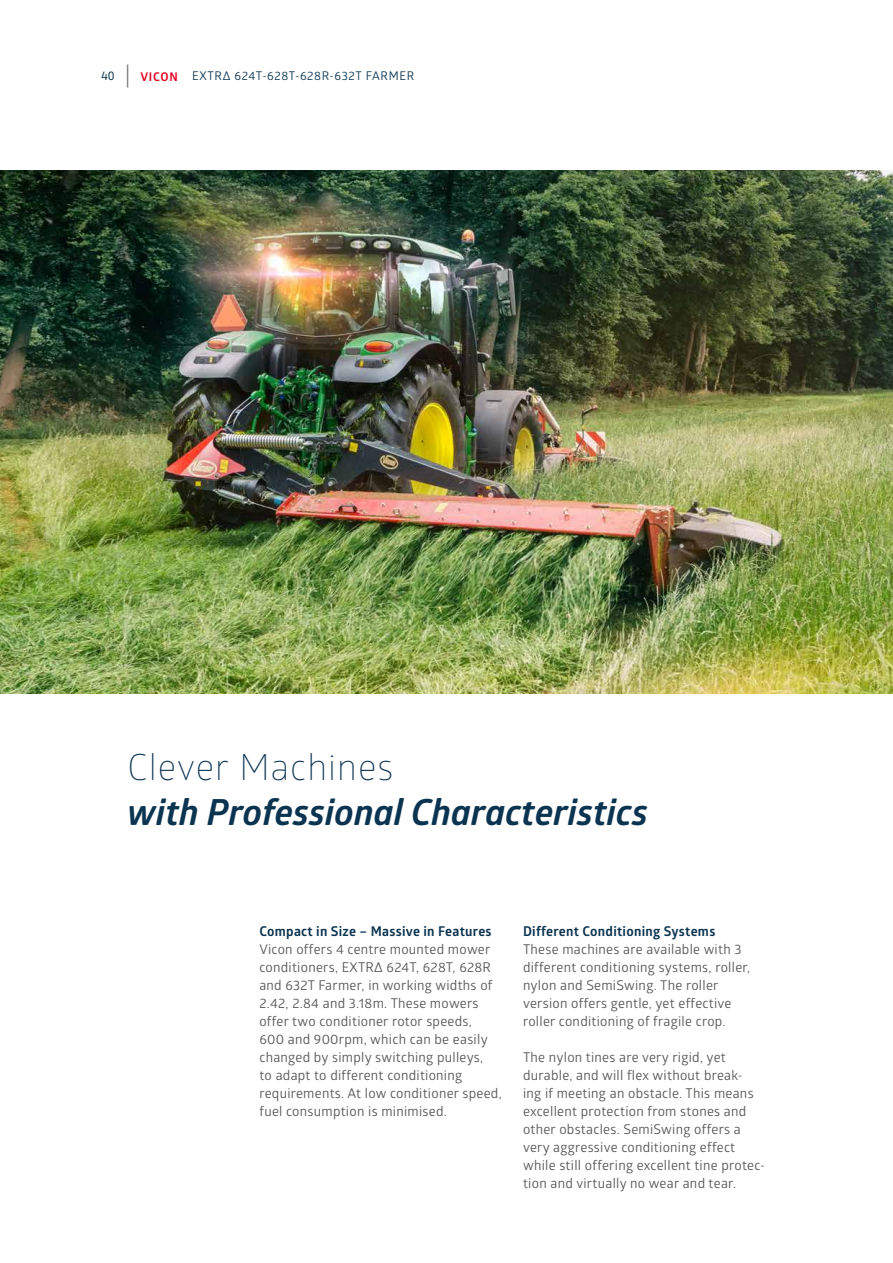
<style>
.page{position:relative;width:893px;height:1263px;background:#fff}
.page>*{position:absolute;margin:0;border:0;box-sizing:border-box;transform-origin:0 0}
.t1{font:italic 700 36px "Glober";color:#0b3451}
.t2{font:300 36px "Glober";letter-spacing:.03em;color:#0b3451}
.t3{font:13.5px/18px "Glober";letter-spacing:.02em;color:#575756}
.t4{font:700 13.5px "Glober";letter-spacing:.02em;color:#0b3451}
.t5{font:12px "Glober";letter-spacing:.05em;color:#0b3451}
.t6{font:700 12px "Glober";letter-spacing:.06em;color:#e40421}
.t7{font:12px "Ruda";color:#0b3451}
</style>
<div class="page">
<img style="left:0;top:170px;width:893px;height:523px">
<svg style="left:127px;top:65px;width:1px;height:23px"></svg>
<p class="t7" style="left:101px;top:70px;width:15px">40</p>
<p class="t6" style="left:140px;top:68px;width:39px">VICON</p>
<p class="t5" style="left:192px;top:68px;width:224px">EXTR∆ 624T-628T-628R-632T FARMER</p>
<h1 class="t2" style="left:128px;top:742px;width:267px">Clever Machines</h1>
<h1 class="t1" style="left:128px;top:787px;width:522px">with Professional Characteristics</h1>
<p class="t4" style="left:259px;top:922px;width:234px">Compact in Size – Massive in Features</p>
<p class="t3" style="left:259px;top:940px;width:244px">Vicon offers 4 centre mounted mower conditioners, EXTRΔ 624T, 628T, 628R and 632T Farmer, in working widths of 2.42, 2.84 and 3.18m. These mowers offer two conditioner rotor speeds,<br>600 and 900rpm, which can be easily changed by simply switching pulleys,<br>to adapt to different conditioning requirements. At low conditioner speed, fuel consumption is minimised.</p>
<p class="t4" style="left:523px;top:922px;width:194px">Different Conditioning Systems</p>
<p class="t3" style="left:523px;top:940px;width:229px">These machines are available with 3 different conditioning systems, roller, nylon and SemiSwing. The roller version offers gentle, yet effective roller conditioning of fragile crop.</p>
<p class="t3" style="left:523px;top:1048px;width:243px">The nylon tines are very rigid, yet durable, and will flex without break-<br>ing if meeting an obstacle. This means excellent protection from stones and other obstacles. SemiSwing offers a very aggressive conditioning effect while still offering excellent tine protec&shy;tion and virtually no wear and tear.</p>
</div>
